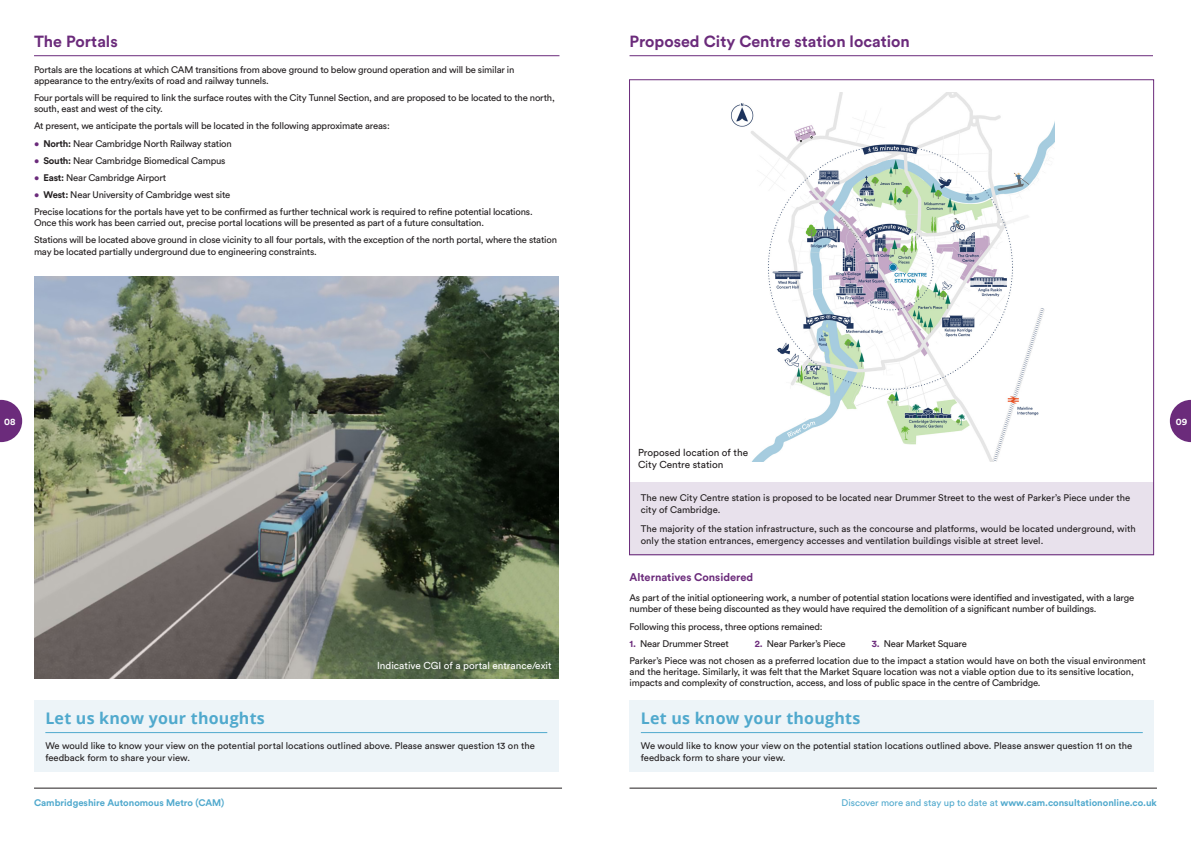
<style>
.page{position:relative;width:1191px;height:842px;background:#fff}
.page>*{position:absolute;margin:0;border:0;box-sizing:border-box;transform-origin:0 0}
.t1{font:700 16px "Circular Std";color:#6b2b7b}
.t2{font:700 16px "Open Sans";letter-spacing:.015em;color:#50a9cd}
.t3{font:700 11px "Circular Std";color:#6b2b7b}
.t4{font:10px/12px "Circular Std";color:#231f20}
.t5{font:10px "Circular Std";color:#fff}
.t6{font:9.5px/11.4px "Circular Std";letter-spacing:-.02em;color:#231f20}
.t7{font:9.5px/11.4px "Circular Std";color:#231f20}
.t8{font:700 9.5px "Circular Std";color:#50a9cd}
.t9{font:700 9.5px "Circular Std";color:#fff}
.s1{color:#6b2b7b}
.s2{font-weight:700}
.s3{font-weight:700;color:#6b2b7b}
.s4{font-weight:400}
</style>
<div class="page">
<div style="left:629px;top:482px;width:525px;height:73px;background:#e8e1ec"></div>
<img style="left:731px;top:93px;width:324px;height:369px">
<img style="left:34px;top:277px;width:524px;height:401px">
<hr style="left:34px;top:55px;width:525px;height:1px;background:#6b2b7b">
<hr style="left:629px;top:55px;width:524px;height:1px;background:#6b2b7b">
<svg style="left:0;top:400px;width:22px;height:42px"></svg>
<svg style="left:1169px;top:400px;width:22px;height:42px"></svg>
<hr style="left:34px;top:788px;width:528px;height:1px;background:#231f20">
<hr style="left:629px;top:788px;width:528px;height:1px;background:#231f20">
<div style="left:629px;top:700px;width:525px;height:72px;background:#edf4f8"></div>
<hr style="left:641px;top:732px;width:501px;height:1px;background:#50a9cd">
<div style="left:34px;top:700px;width:524px;height:72px;background:#edf4f8"></div>
<hr style="left:45px;top:732px;width:502px;height:1px;background:#50a9cd">
<p class="t1" style="left:34px;top:31px;width:85px">The Portals</p>
<p class="t6" style="left:34px;top:63px;width:482px">Portals are the locations at which CAM transitions from above ground to below ground operation and will be similar in appearance to the entry/exits of road and railway tunnels.</p>
<p class="t6" style="left:34px;top:92px;width:522px">Four portals will be required to link the surface routes with the City Tunnel Section, and are proposed to be located to the north, south, east and west of the city.</p>
<p class="t6" style="left:34px;top:120px;width:357px">At present, we anticipate the portals will be located in the following approximate areas:</p>
<p class="t6" style="left:34px;top:137px;width:199px"><span class="s1">•</span> <span class="s2">North:</span> Near Cambridge North Railway station</p>
<p class="t6" style="left:34px;top:154px;width:193px"><span class="s1">•</span> <span class="s2">South:</span> Near Cambridge Biomedical Campus</p>
<p class="t6" style="left:34px;top:172px;width:134px"><span class="s1">•</span> <span class="s2">East:</span> Near Cambridge Airport</p>
<p class="t6" style="left:34px;top:189px;width:198px"><span class="s1">•</span> <span class="s2">West:</span> Near University of Cambridge west site</p>
<p class="t6" style="left:34px;top:206px;width:500px">Precise locations for the portals have yet to be confirmed as further technical work is required to refine potential locations.<br>Once this work has been carried out, precise portal locations will be presented as part of a future consultation.</p>
<p class="t6" style="left:34px;top:234px;width:524px">Stations will be located above ground in close vicinity to all four portals, with the exception of the north portal, where the station may be located partially underground due to engineering constraints.</p>
<p class="t1" style="left:629px;top:31px;width:282px">Proposed City Centre station location</p>
<p class="t9" style="left:4px;top:415px;width:13px">08</p>
<p class="t9" style="left:1175px;top:415px;width:13px">09</p>
<p class="t4" style="left:638px;top:446px;width:111px">Proposed location of the<br>City Centre station</p>
<p class="t5" style="left:377px;top:660px;width:176px">Indicative CGI of a portal entrance/exit</p>
<p class="t2" style="left:45px;top:707px;width:221px">Let us know your thoughts</p>
<p class="t7" style="left:45px;top:740px;width:491px">We would like to know your view on the potential portal locations outlined above. Please answer question 13 on the feedback form to share your view.</p>
<p class="t7" style="left:641px;top:492px;width:491px">The new City Centre station is proposed to be located near Drummer Street to the west of Parker’s Piece under the city of Cambridge.</p>
<p class="t7" style="left:641px;top:523px;width:496px">The majority of the station infrastructure, such as the concourse and platforms, would be located underground, with only the station entrances, emergency accesses and ventilation buildings visible at street level.</p>
<p class="t3" style="left:629px;top:570px;width:125px">Alternatives Considered</p>
<p class="t6" style="left:629px;top:592px;width:506px">As part of the initial optioneering work, a number of potential station locations were identified and investigated, with a large number of these being discounted as they would have required the demolition of a significant number of buildings.</p>
<p class="t6" style="left:629px;top:620px;width:195px">Following this process, three options remained:</p>
<p class="t6" style="left:629px;top:637px;width:101px"><span class="s3">1.</span> Near Drummer Street</p>
<p class="t6" style="left:754px;top:637px;width:93px"><span class="s3">2.</span> Near Parker’s Piece</p>
<p class="t6" style="left:872px;top:637px;width:97px"><span class="s3">3.</span> Near Market Square</p>
<p class="t6" style="left:629px;top:654px;width:518px">Parker’s Piece was not chosen as a preferred location due to the impact a station would have on both the visual environment and the heritage. Similarly, it was felt that the Market Square location was not a viable option due to its sensitive location, impacts and complexity of construction, access, and loss of public space in the centre of Cambridge.</p>
<p class="t2" style="left:641px;top:707px;width:221px">Let us know your thoughts</p>
<p class="t7" style="left:641px;top:740px;width:493px">We would like to know your view on the potential station locations outlined above. Please answer question 11 on the feedback form to share your view.</p>
<p class="t8" style="left:34px;top:797px;width:192px">Cambridgeshire Autonomous Metro (CAM)</p>
<p class="t8" style="left:841px;top:797px;width:317px"><span class="s4">Discover more and stay up to date at</span> www.cam.consultationonline.co.uk</p>
</div>
